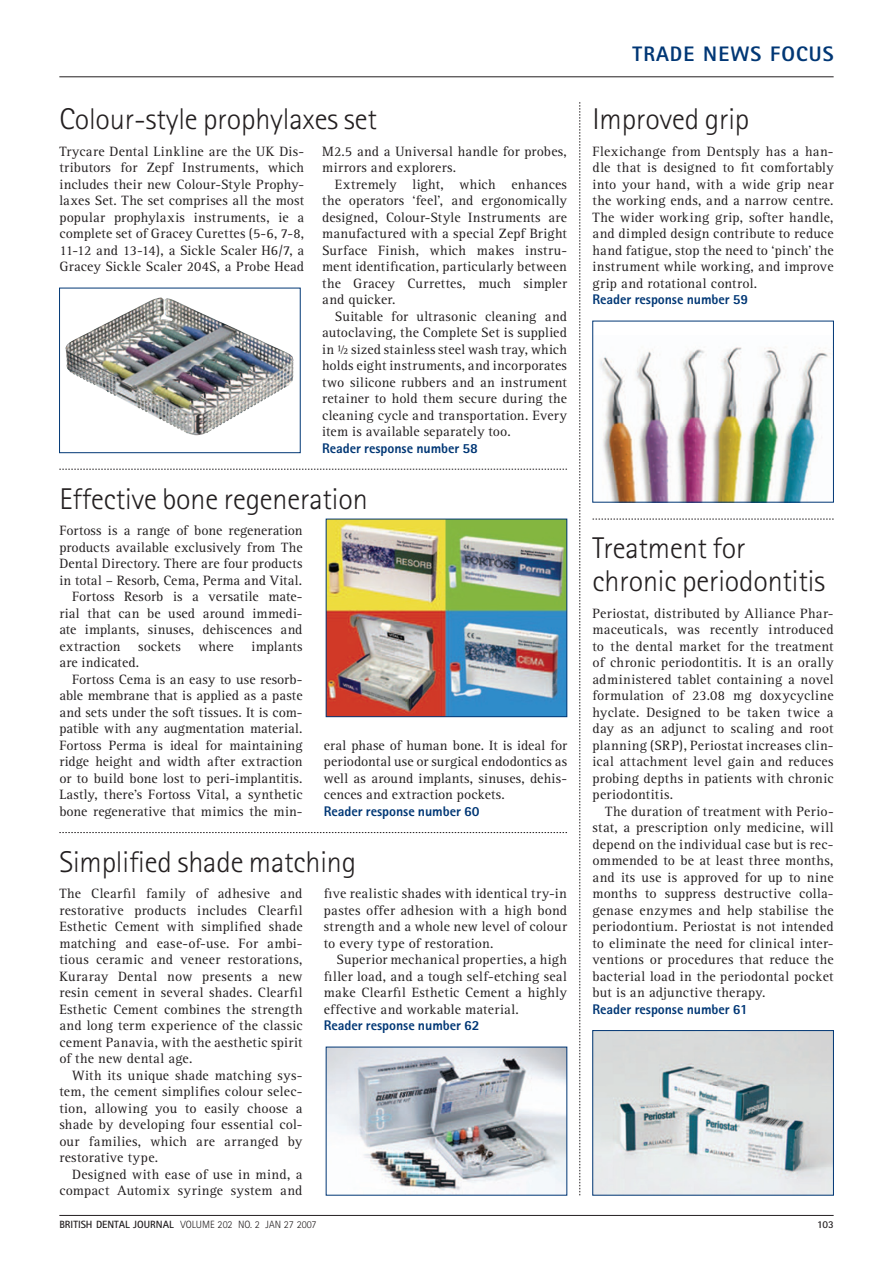
<style>
.page{position:relative;width:893px;height:1263px;background:#fff}
.page>*{position:absolute;margin:0;border:0;box-sizing:border-box;transform-origin:0 0}
.t1{font:300 30px/33px "Rotis Sans Serif";letter-spacing:-.005em;color:#231f20}
.t2{font:800 21px "Rotis Sans Serif";letter-spacing:.05em;color:#013775}
.t3{font:13.95px/16.5px "Rotis Serif";letter-spacing:.015em;color:#231f20;text-align:justify}
.t4{font:800 13.95px "Rotis Sans Serif";letter-spacing:-.005em;color:#013775}
.t5{font:300 10.5px "Rotis Sans Serif";color:#231f20}
.t6{font:700 10.5px "Rotis Sans Serif";color:#231f20}
.s1{font-weight:700}
</style>
<div class="page">
<hr style="left:59px;top:77px;width:774px;height:1px;background:#231f20">
<hr style="left:59px;top:1215px;width:774px;height:1px;background:#231f20">
<svg style="left:59px;top:469px;width:508px;height:1px"></svg>
<img style="left:328px;top:1049px;width:237px;height:144px">
<svg style="left:59px;top:832px;width:508px;height:1px"></svg>
<svg style="left:579px;top:102px;width:1px;height:1093px"></svg>
<img style="left:65px;top:297px;width:229px;height:139px">
<img style="left:160px;top:297px;width:12px;height:25px">
<div style="left:59px;top:288px;width:241px;height:165px;border:1px solid #013775"></div>
<img style="left:328px;top:521px;width:237px;height:194px">
<div style="left:326px;top:519px;width:241px;height:198px;border:1px solid #013775"></div>
<svg style="left:592px;top:519px;width:241px;height:1px"></svg>
<img style="left:600px;top:347px;width:231px;height:153px">
<img style="left:594px;top:1032px;width:237px;height:161px">
<div style="left:592px;top:1030px;width:241px;height:165px;border:1px solid #013775"></div>
<h2 class="t2" style="left:632px;top:47px;width:202px">TRADE NEWS FOCUS</h2>
<h1 class="t1" style="left:59px;top:106px;width:319px">Colour-style prophylaxes set</h1>
<h1 class="t1" style="left:592px;top:106px;width:158px">Improved grip</h1>
<p class="t3" style="left:592px;top:144px;width:242px">Flexichange from Dentsply has a han&shy;dle that is designed to fit comfortably into your hand, with a wide grip near the working ends, and a narrow centre.<br>The wider working grip, softer handle, and dimpled design contribute to reduce hand fatigue, stop the need to ‘pinch’ the instrument while working, and improve grip and rotational control.</p>
<p class="t4" style="left:592px;top:295px;width:157px">Reader response number 59</p>
<p class="t3" style="left:59px;top:144px;width:246px">Trycare Dental Linkline are the UK Dis&shy;tributors for Zepf Instruments, which includes their new Colour-Style Prophy&shy;laxes Set. The set comprises all the most popular prophylaxis instruments, ie a complete set of Gracey Curettes (5-6, 7-8, 11-12 and 13-14), a Sickle Scaler H6/7, a Gracey Sickle Scaler 204S, a Probe Head</p>
<p class="t3" style="left:322px;top:144px;width:246px">M2.5 and a Universal handle for probes, mirrors and explorers.</p>
<p class="t3" style="left:322px;top:177px;width:246px;text-indent:13px">Extremely light, which enhances the operators ‘feel’, and ergonomically designed, Colour-Style Instruments are manufactured with a special Zepf Bright Surface Finish, which makes instru&shy;ment identification, particularly between the Gracey Currettes, much simpler and quicker.</p>
<p class="t3" style="left:322px;top:309px;width:246px;text-indent:13px">Suitable for ultrasonic cleaning and autoclaving, the Complete Set is supplied in ½ sized stainless steel wash tray, which holds eight instruments, and incorporates two silicone rubbers and an instrument retainer to hold them secure during the cleaning cycle and transportation. Every item is available separately too.</p>
<p class="t4" style="left:322px;top:443px;width:157px">Reader response number 58</p>
<h1 class="t1" style="left:59px;top:485px;width:310px">Effective bone regeneration</h1>
<p class="t3" style="left:59px;top:524px;width:245px">Fortoss is a range of bone regeneration</p>
<p class="t3" style="left:59px;top:540px;width:245px">products available exclusively from The</p>
<p class="t3" style="left:59px;top:557px;width:245px">Dental Directory. There are four products</p>
<p class="t3" style="left:59px;top:573px;width:244px">in total – Resorb, Cema, Perma and Vital.</p>
<p class="t3" style="left:72px;top:590px;width:232px">Fortoss Resorb is a versatile mate-</p>
<p class="t3" style="left:59px;top:606px;width:245px">rial that can be used around immedi-</p>
<p class="t3" style="left:59px;top:623px;width:245px">ate implants, sinuses, dehiscences and</p>
<p class="t3" style="left:59px;top:639px;width:63px">extraction</p>
<p class="t3" style="left:138px;top:639px;width:44px">sockets</p>
<p class="t3" style="left:198px;top:639px;width:37px">where</p>
<p class="t3" style="left:251px;top:639px;width:53px">implants</p>
<p class="t3" style="left:59px;top:656px;width:81px">are indicated.</p>
<p class="t3" style="left:72px;top:672px;width:232px">Fortoss Cema is an easy to use resorb-</p>
<p class="t3" style="left:59px;top:689px;width:245px">able membrane that is applied as a paste</p>
<p class="t3" style="left:59px;top:705px;width:245px">and sets under the soft tissues. It is com-</p>
<p class="t3" style="left:59px;top:722px;width:245px">patible with any augmentation material.</p>
<p class="t3" style="left:59px;top:738px;width:245px">Fortoss Perma is ideal for maintaining</p>
<p class="t3" style="left:59px;top:755px;width:245px">ridge height and width after extraction</p>
<p class="t3" style="left:59px;top:771px;width:245px">or to build bone lost to peri-implantitis.</p>
<p class="t3" style="left:59px;top:788px;width:245px">Lastly, there’s Fortoss Vital, a synthetic</p>
<p class="t3" style="left:59px;top:804px;width:245px">bone regenerative that mimics the min-</p>
<p class="t3" style="left:324px;top:738px;width:245px">eral phase of human bone. It is ideal for periodontal use or surgical endodontics as well as around implants, sinuses, dehis&shy;cences and extraction pockets.</p>
<p class="t4" style="left:324px;top:806px;width:157px">Reader response number 60</p>
<h1 class="t1" style="left:59px;top:848px;width:298px">Simplified shade matching</h1>
<p class="t3" style="left:59px;top:887px;width:245px">The Clearfil family of adhesive and restorative products includes Clearfil Esthetic Cement with simplified shade matching and ease-of-use. For ambi&shy;tious ceramic and veneer restorations, Kuraray Dental now presents a new resin cement in several shades. Clearfil Esthetic Cement combines the strength and long term experience of the classic cement Panavia, with the aesthetic spirit of the new dental age.</p>
<p class="t3" style="left:59px;top:1068px;width:245px;text-indent:13px">With its unique shade matching sys&shy;tem, the cement simplifies colour selec&shy;tion, allowing you to easily choose a shade by developing four essential col&shy;our families, which are arranged by restorative type.</p>
<p class="t3" style="left:59px;top:1167px;width:245px;text-align:right">Designed with ease of use in mind, a compact Automix syringe system and</p>
<p class="t3" style="left:324px;top:887px;width:245px">five realistic shades with identical try-in pastes offer adhesion with a high bond strength and a whole new level of colour to every type of restoration.</p>
<p class="t3" style="left:324px;top:953px;width:245px;text-indent:13px">Superior mechanical properties, a high filler load, and a tough self-etching seal make Clearfil Esthetic Cement a highly effective and workable material.</p>
<p class="t4" style="left:324px;top:1021px;width:157px">Reader response number 62</p>
<h1 class="t1" style="left:592px;top:535px;width:234px">Treatment for chronic periodontitis</h1>
<p class="t3" style="left:592px;top:606px;width:242px">Periostat, distributed by Alliance Phar&shy;maceuticals, was recently introduced to the dental market for the treatment of chronic periodontitis. It is an orally administered tablet containing a novel formulation of 23.08 mg doxycycline hyclate. Designed to be taken twice a day as an adjunct to scaling and root planning (SRP), Periostat increases clin&shy;ical attachment level gain and reduces probing depths in patients with chronic periodontitis.</p>
<p class="t3" style="left:592px;top:804px;width:243px;text-indent:13px">The duration of treatment with Perio&shy;stat, a prescription only medicine, will depend on the individual case but is rec&shy;ommended to be at least three months, and its use is approved for up to nine months to suppress destructive colla&shy;genase enzymes and help stabilise the periodontium. Periostat is not intended to eliminate the need for clinical inter&shy;ventions or procedures that reduce the bacterial load in the periodontal pocket but is an adjunctive therapy.</p>
<p class="t4" style="left:592px;top:1004px;width:157px">Reader response number 61</p>
<p class="t5" style="left:59px;top:1221px;width:258px"><span class="s1">BRITISH DENTAL JOURNAL</span> VOLUME 202 NO. 2 JAN 27 2007</p>
<p class="t6" style="left:817px;top:1221px;width:18px">103</p>
</div>
